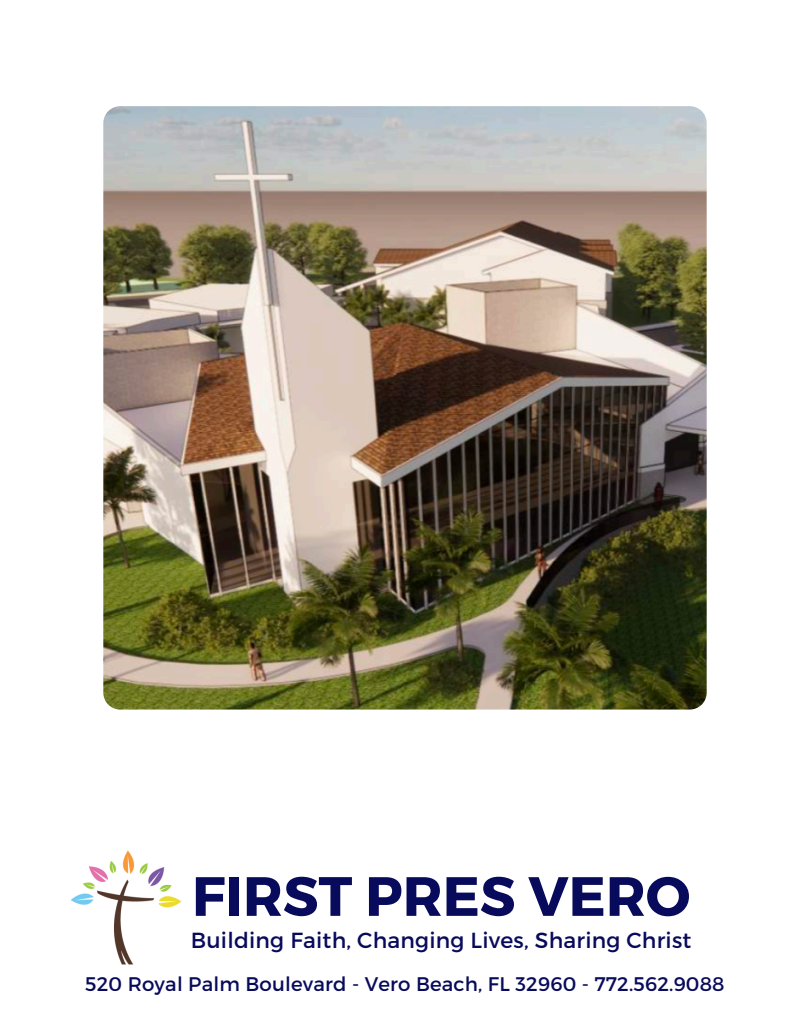
<style>
.page{position:relative;width:810px;height:1035px;background:#fff}
.page>*{position:absolute;margin:0;border:0;box-sizing:border-box;transform-origin:0 0}
.t1{font:700 55.25px "Montserrat";color:#080b5b}
.t2{font:21.88px "Montserrat";letter-spacing:.01em;color:#080b5b}
.t3{font:19.75px "Montserrat";letter-spacing:.01em;color:#080b5b}
</style>
<div class="page">
<img style="left:103px;top:106px;width:604px;height:604px">
<img style="left:70px;top:850px;width:112px;height:115px">
<h1 class="t1" style="left:192px;top:860px;width:500px">FIRST PRES VERO</h1>
<p class="t2" style="left:191px;top:926px;width:502px">Building Faith, Changing Lives, Sharing Christ</p>
<p class="t3" style="left:85px;top:971px;width:641px">520 Royal Palm Boulevard - Vero Beach, FL 32960 - 772.562.9088</p>
</div>
